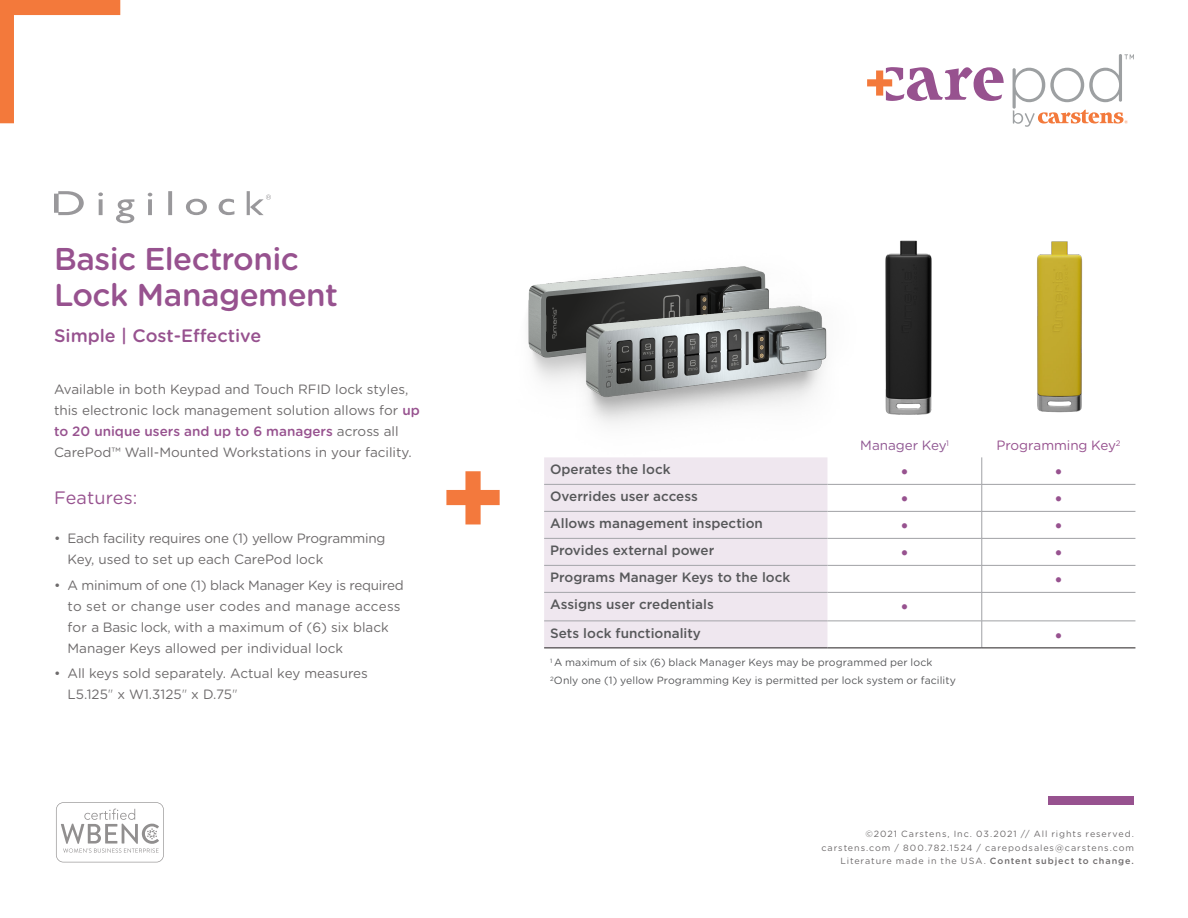
<style>
.page{position:relative;width:1188px;height:918px;background:#fff}
.page>*{position:absolute;margin:0;border:0;box-sizing:border-box;transform-origin:0 0}
.Section_Subline__18{font:500 31.5px "Gotham Rounded";letter-spacing:-.02em;color:#97528f}
.t1{font:19.5px "Minion Pro";color:#97528f}
.Section_Subline__18-2{font:500 18px "Gotham Rounded";color:#97528f}
.OneLiner_12_12{font:18px "Gotham Rounded";letter-spacing:.005em;color:#97528f}
.Bulleted_List_9_12{font:13.5px/21px "Gotham Rounded";color:#6e6b6c}
.t2{font:500 13.5px "Gotham";color:#57585a}
.Bulleted_List_9_12-2{font:13.5px/21px "Gotham Rounded";letter-spacing:-.02em;color:#6e6b6c}
.Section_Subline__18-3{font:13.5px "Gotham Rounded";letter-spacing:-.005em;color:#97528f}
.Section_Subline__18-4{font:13.5px "Gotham Rounded";color:#905893}
.Copy_Text_8_11{font:10.5px "Gotham Rounded";letter-spacing:.01em;color:#57585a}
.t3{font:9px/13.5px "Gotham Rounded";letter-spacing:.1em;color:#6e6b6c;text-align:right}
.s1{font-weight:500;color:#97528f}
.s2{font-weight:300}
.s3{font-weight:500}
</style>
<div class="page">
<svg style="left:0;top:0;width:120px;height:123px"></svg>
<svg style="left:56px;top:802px;width:108px;height:60px"></svg>
<div style="left:1049px;top:796px;width:85px;height:9px;background:#97528f"></div>
<div style="left:544px;top:498px;width:283px;height:150px;background:#efe7ef"></div>
<hr style="left:827px;top:484px;width:155px;height:1px;background:#a0a1a5">
<hr style="left:982px;top:484px;width:153px;height:1px;background:#a0a1a5">
<hr style="left:827px;top:511px;width:155px;height:1px;background:#a0a1a5">
<hr style="left:982px;top:511px;width:153px;height:1px;background:#a0a1a5">
<hr style="left:827px;top:538px;width:155px;height:1px;background:#a0a1a5">
<hr style="left:982px;top:538px;width:153px;height:1px;background:#a0a1a5">
<hr style="left:827px;top:565px;width:155px;height:1px;background:#a0a1a5">
<hr style="left:982px;top:565px;width:153px;height:1px;background:#a0a1a5">
<hr style="left:827px;top:592px;width:155px;height:1px;background:#a0a1a5">
<hr style="left:982px;top:592px;width:153px;height:1px;background:#a0a1a5">
<hr style="left:827px;top:621px;width:155px;height:1px;background:#a0a1a5">
<hr style="left:982px;top:621px;width:153px;height:1px;background:#a0a1a5">
<svg style="left:982px;top:457px;width:1px;height:191px"></svg>
<hr style="left:544px;top:511px;width:283px;height:1px;background:#a4a5a9">
<hr style="left:544px;top:538px;width:283px;height:1px;background:#a4a5a9">
<hr style="left:544px;top:565px;width:283px;height:1px;background:#a4a5a9">
<hr style="left:544px;top:592px;width:283px;height:1px;background:#a4a5a9">
<hr style="left:544px;top:621px;width:283px;height:1px;background:#a4a5a9">
<hr style="left:544px;top:648px;width:283px;height:1px;background:#231f20">
<hr style="left:827px;top:648px;width:155px;height:1px;background:#231f20">
<hr style="left:982px;top:648px;width:153px;height:1px;background:#231f20">
<img style="left:528px;top:284px;width:17px;height:214px">
<svg style="left:867px;top:67px;width:137px;height:34px"></svg>
<svg style="left:1013px;top:54px;width:121px;height:73px"></svg>
<img style="left:545px;top:266px;width:378px;height:238px">
<svg style="left:54px;top:191px;width:217px;height:32px"></svg>
<img style="left:1037px;top:241px;width:46px;height:172px">
<img style="left:875px;top:240px;width:57px;height:178px">
<svg style="left:446px;top:471px;width:54px;height:53px"></svg>
<p class="Section_Subline__18" style="left:54px;top:236px;width:246px">Basic Electronic</p>
<p class="Section_Subline__18" style="left:54px;top:272px;width:286px">Lock Management</p>
<p class="Section_Subline__18-2" style="left:54px;top:323px;width:209px">Simple | Cost-Effective</p>
<p class="Bulleted_List_9_12" style="left:54px;top:378px;width:367px">Available in both Keypad and Touch RFID lock styles, this electronic lock management solution allows for <span class="s1">up to 20 unique users and up to 6 managers</span> across all CarePod™ Wall-Mounted Workstations in your facility.</p>
<p class="OneLiner_12_12" style="left:54px;top:485px;width:85px">Features:</p>
<p class="Bulleted_List_9_12-2" style="left:68px;top:527px;width:319px;text-indent:-14px">• Each facility requires one (1) yellow Programming<br>Key, used to set up each CarePod lock</p>
<p class="Bulleted_List_9_12" style="left:68px;top:574px;width:338px;text-indent:-14px">• A minimum of one (1) black Manager Key is required to set or change user codes and manage access for a Basic lock, with a maximum of (6) six black Manager Keys allowed per individual lock</p>
<p class="Bulleted_List_9_12" style="left:68px;top:662px;width:302px;text-indent:-14px">• All keys sold separately. Actual key measures<br>L5.125<span class="s2">"</span> x W1.3125<span class="s2">"</span> x D.75<span class="s2">"</span></p>
<p class="Section_Subline__18-4" style="left:860px;top:436px;width:90px">Manager Key<sup>1</sup></p>
<p class="Section_Subline__18-3" style="left:996px;top:436px;width:126px">Programming Key<sup>2</sup></p>
<p class="t2" style="left:550px;top:461px;width:122px">Operates the lock</p>
<p class="t1" style="left:901px;top:457px;width:9px">•</p>
<p class="t1" style="left:1055px;top:457px;width:9px">•</p>
<p class="t2" style="left:550px;top:488px;width:149px">Overrides user access</p>
<p class="t1" style="left:901px;top:484px;width:9px">•</p>
<p class="t1" style="left:1055px;top:484px;width:9px">•</p>
<p class="t2" style="left:550px;top:515px;width:214px">Allows management inspection</p>
<p class="t1" style="left:901px;top:511px;width:9px">•</p>
<p class="t1" style="left:1055px;top:511px;width:9px">•</p>
<p class="t2" style="left:550px;top:542px;width:166px">Provides external power</p>
<p class="t1" style="left:901px;top:538px;width:9px">•</p>
<p class="t1" style="left:1055px;top:538px;width:9px">•</p>
<p class="t2" style="left:550px;top:569px;width:242px">Programs Manager Keys to the lock</p>
<p class="t1" style="left:1055px;top:565px;width:9px">•</p>
<p class="t2" style="left:550px;top:596px;width:165px">Assigns user credentials</p>
<p class="t1" style="left:901px;top:592px;width:9px">•</p>
<p class="t2" style="left:550px;top:624px;width:152px">Sets lock functionality</p>
<p class="t1" style="left:1055px;top:620px;width:9px">•</p>
<p class="Copy_Text_8_11" style="left:550px;top:655px;width:384px"><sup>1</sup> A maximum of six (6) black Manager Keys may be programmed per lock</p>
<p class="Copy_Text_8_11" style="left:550px;top:673px;width:407px"><sup>2</sup>Only one (1) yellow Programming Key is permitted per lock system or facility</p>
<p class="t3" style="left:821px;top:827px;width:314px">©2021 Carstens, Inc. 03.2021 // All rights reserved. carstens.com / 800.782.1524 / carepodsales@carstens.com<br>Literature made in the USA. <span class="s3">Content subject to change.</span></p>
</div>
